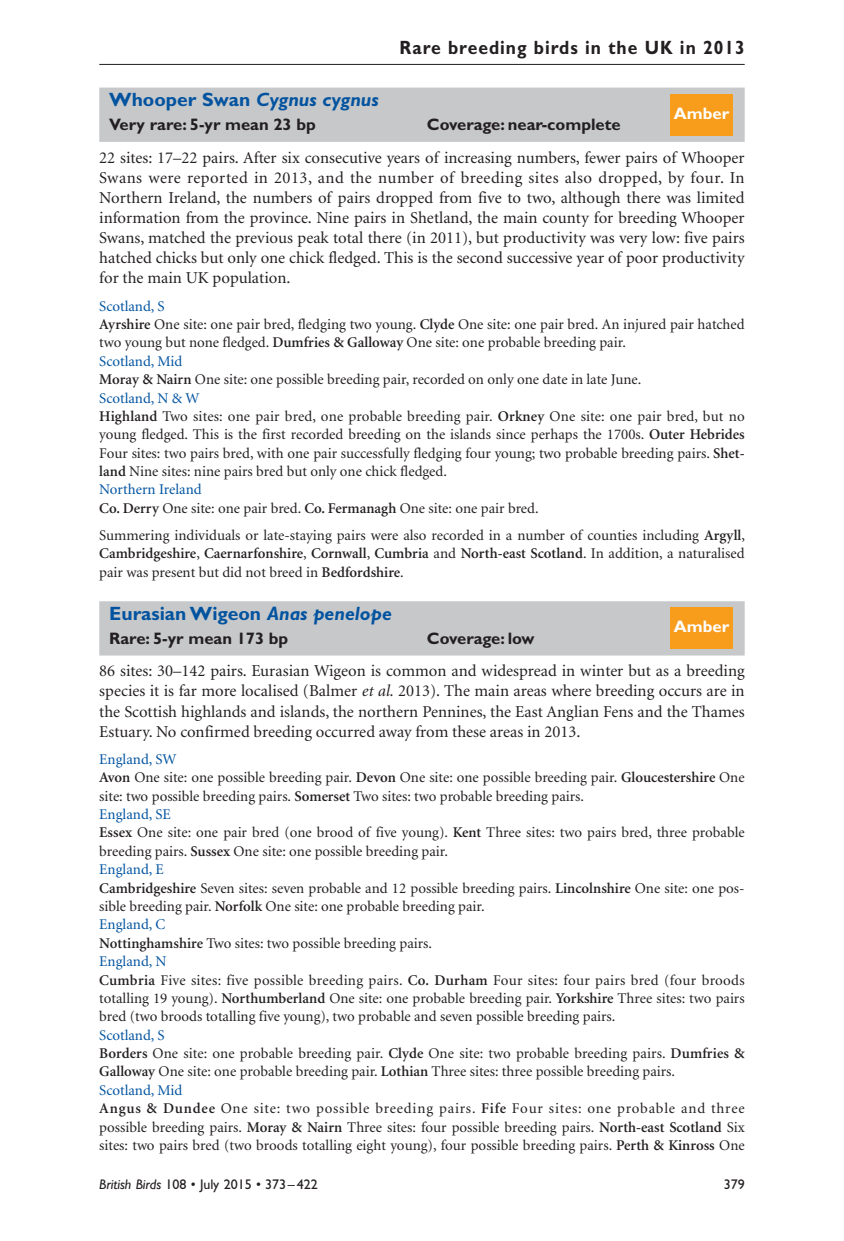
<style>
.page{position:relative;width:844px;height:1241px;background:#fff}
.page>*{position:absolute;margin:0;border:0;box-sizing:border-box;transform-origin:0 0}
.t1{font:700 19.25px "Gill Sans";letter-spacing:.055em;color:#231f20;scale:.91 1}
.t2{font:700 19.25px "Gill Sans";color:#0153a0}
.t3{font:italic 700 19.25px "Gill Sans";color:#0153a0}
.t4{font:16.62px/20.1px "Minion";color:#231f20;text-align:justify}
.t5{font:700 16.62px "Gill Sans";color:#231f20}
.t6{font:700 16.62px "Gill Sans";color:#fff}
.t7{font:14.88px/18.4px "Minion";color:#231f20}
.t8{font:14px "Gill Sans";color:#231f20}
.s1{font-style:normal}
.s2{color:#0153a0}
.s3{font-weight:600}
.s4{font-style:italic}
</style>
<div class="page">
<div style="left:99px;top:88px;width:645px;height:54px;background:#c7c8ca"></div>
<div style="left:99px;top:601px;width:645px;height:54px;background:#c7c8ca"></div>
<hr style="left:99px;top:64px;width:645px;height:1px;background:#231f20">
<div style="left:670px;top:95px;width:62px;height:41px;background:#f89c1c"></div>
<div style="left:670px;top:607px;width:62px;height:41px;background:#f89c1c"></div>
<p class="t1" style="left:399px;top:41px;width:380px">Rare breeding birds in the UK in 2013</p>
<p class="t3" style="left:109px;top:92px;width:271px"><span class="s1">Whooper Swan</span> Cygnus cygnus</p>
<p class="t5" style="left:109px;top:118px;width:208px">Very rare: 5-yr mean 23 bp</p>
<p class="t5" style="left:427px;top:118px;width:195px">Coverage: near-complete</p>
<p class="t4" style="left:99px;top:148px;width:646px">22 sites: 17–22 pairs. After six consecutive years of increasing numbers, fewer pairs of Whooper Swans were reported in 2013, and the number of breeding sites also dropped, by four. In Northern Ireland, the numbers of pairs dropped from five to two, although there was limited information from the province. Nine pairs in Shetland, the main county for breeding Whooper Swans, matched the previous peak total there (in 2011), but productivity was very low: five pairs hatched chicks but only one chick fledged. This is the second successive year of poor productivity for the main UK population.</p>
<p class="t7" style="left:99px;top:298px;width:646px"><span class="s2">Scotland, S<br></span><span class="s3">Ayrshire</span> One site: one pair bred, fledging two young. <span class="s3">Clyde</span> One site: one pair bred. An injured pair hatched two young but none fledged. <span class="s3">Dumfries &amp; Galloway</span> One site: one probable breeding pair.<br><span class="s2">Scotland, Mid<br></span><span class="s3">Moray &amp; Nairn</span> One site: one possible breeding pair, recorded on only one date in late June.<br><span class="s2">Scotland, N &amp; W<br></span><span class="s3">Highland</span> Two sites: one pair bred, one probable breeding pair. <span class="s3">Orkney</span> One site: one pair bred, but no young fledged. This is the first recorded breeding on the islands since perhaps the 1700s. <span class="s3">Outer Hebrides </span>Four sites: two pairs bred, with one pair successfully fledging four young; two probable breeding pairs. <span class="s3">Shet&shy;land</span> Nine sites: nine pairs bred but only one chick fledged.<br><span class="s2">Northern Ireland<br></span><span class="s3">Co. Derry</span> One site: one pair bred. <span class="s3">Co. Fermanagh</span> One site: one pair bred.</p>
<p class="t7" style="left:99px;top:527px;width:647px;text-align:justify">Summering individuals or late-staying pairs were also recorded in a number of counties including <span class="s3">Argyll</span>, <span class="s3">Cambridgeshire</span>, <span class="s3">Caernarfonshire</span>, <span class="s3">Cornwall</span>, <span class="s3">Cumbria</span> and <span class="s3">North-east Scotland</span>. In addition, a naturalised pair was present but did not breed in <span class="s3">Bedfordshire</span>.</p>
<p class="t2" style="left:109px;top:605px;width:284px">Eurasian Wigeon <span class="s4">Anas penelope</span></p>
<p class="t5" style="left:109px;top:631px;width:180px">Rare: 5-yr mean 173 bp</p>
<p class="t5" style="left:427px;top:631px;width:109px">Coverage: low</p>
<p class="t4" style="left:99px;top:662px;width:646px">86 sites: 30–142 pairs. Eurasian Wigeon is common and widespread in winter but as a breeding species it is far more localised (Balmer <span class="s4">et al.</span> 2013). The main areas where breeding occurs are in the Scottish highlands and islands, the northern Pennines, the East Anglian Fens and the Thames Estuary. No confirmed breeding occurred away from these areas in 2013.</p>
<p class="t7" style="left:99px;top:751px;width:646px"><span class="s2">England, SW<br></span><span class="s3">Avon</span> One site: one possible breeding pair. <span class="s3">Devon</span> One site: one possible breeding pair. <span class="s3">Gloucestershire</span> One site: two possible breeding pairs. <span class="s3">Somerset</span> Two sites: two probable breeding pairs.<br><span class="s2">England, SE<br></span><span class="s3">Essex</span> One site: one pair bred (one brood of five young). <span class="s3">Kent</span> Three sites: two pairs bred, three probable breeding pairs. <span class="s3">Sussex</span> One site: one possible breeding pair.<br><span class="s2">England, E<br></span><span class="s3">Cambridgeshire</span> Seven sites: seven probable and 12 possible breeding pairs. <span class="s3">Lincolnshire</span> One site: one pos&shy;sible breeding pair. <span class="s3">Norfolk</span> One site: one probable breeding pair.<br><span class="s2">England, C<br></span><span class="s3">Nottinghamshire</span> Two sites: two possible breeding pairs.<br><span class="s2">England, N<br></span><span class="s3">Cumbria</span> Five sites: five possible breeding pairs. <span class="s3">Co. Durham</span> Four sites: four pairs bred (four broods totalling 19 young). <span class="s3">Northumberland</span> One site: one probable breeding pair. <span class="s3">Yorkshire</span> Three sites: two pairs bred (two broods totalling five young), two probable and seven possible breeding pairs.</p>
<p class="t7" style="left:99px;top:1026px;width:646px"><span class="s2">Scotland, S<br></span><span class="s3">Borders</span> One site: one probable breeding pair. <span class="s3">Clyde</span> One site: two probable breeding pairs. <span class="s3">Dumfries &amp; Galloway</span> One site: one probable breeding pair. <span class="s3">Lothian</span> Three sites: three possible breeding pairs.<br><span class="s2">Scotland, Mid<br></span><span class="s3">Angus &amp; Dundee</span> One site: two possible breeding pairs. <span class="s3">Fife</span> Four sites: one probable and three possible breeding pairs. <span class="s3">Moray &amp; Nairn</span> Three sites: four possible breeding pairs. <span class="s3">North-east Scotland</span> Six sites: two pairs bred (two broods totalling eight young), four possible breeding pairs. <span class="s3">Perth &amp; Kinross</span> One</p>
<p class="t8" style="left:99px;top:1179px;width:220px"><span class="s4">British Birds</span> 108 • July 2015 • 373– 422</p>
<p class="t8" style="left:723px;top:1179px;width:22px">379</p>
<p class="t6" style="left:673px;top:107px;width:57px">Amber</p>
<p class="t6" style="left:673px;top:620px;width:57px">Amber</p>
</div>
